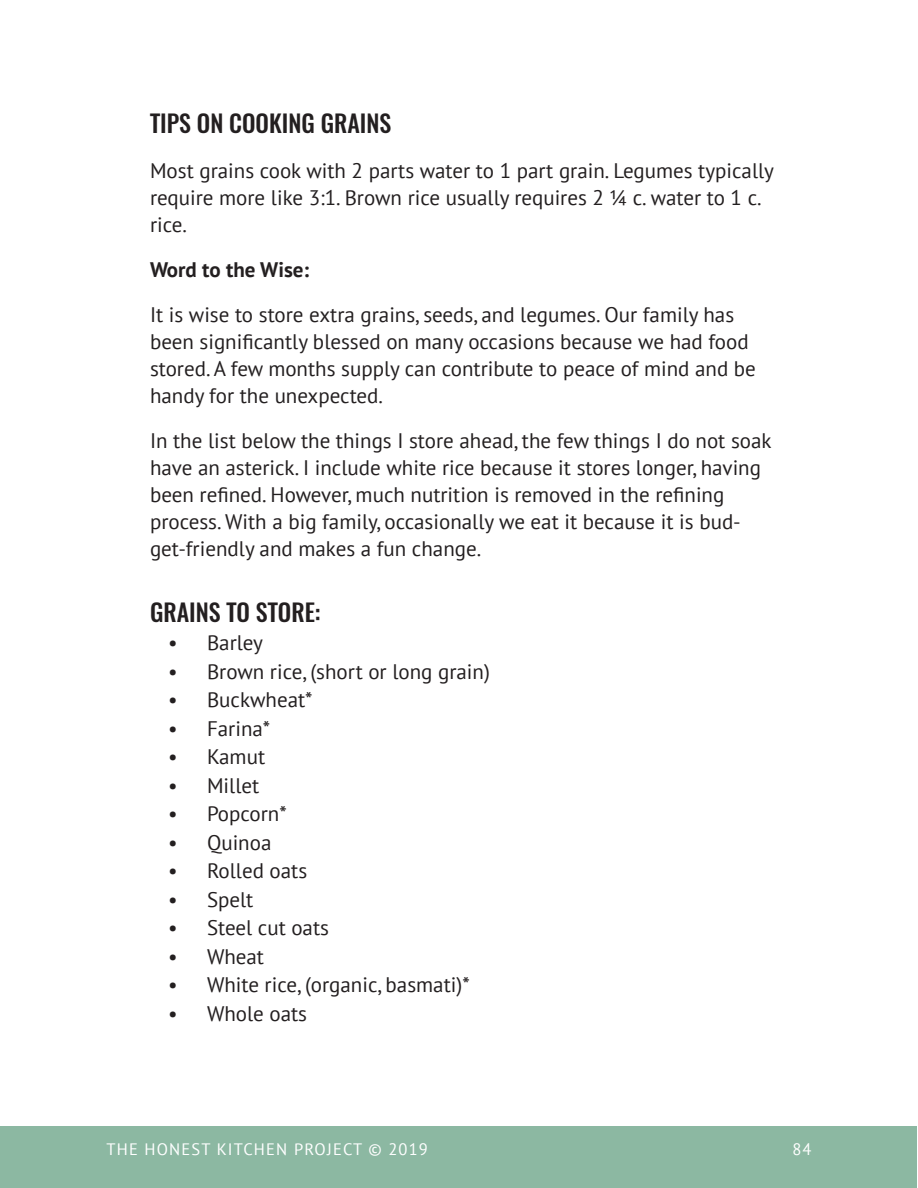
<style>
.page{position:relative;width:918px;height:1188px;background:#fff}
.page>*{position:absolute;margin:0;border:0;box-sizing:border-box;transform-origin:0 0}
.OSWALD_SUBHEADING{font:500 24px "Oswald";color:#231f20}
.MAIN_PARAGRAPH{font:21px/27px "PT Sans";color:#231f20}
.MAIN_PARAGRAPH-2{font:700 21px "PT Sans";color:#231f20}
.t1{font:16.5px "PT Sans";letter-spacing:.07em;color:#fff}
</style>
<div class="page">
<div style="left:1px;top:1127px;width:916px;height:61px;background:#8cb8a2"></div>
<p class="OSWALD_SUBHEADING" style="left:150px;top:106px;width:243px">TIPS ON COOKING GRAINS</p>
<p class="MAIN_PARAGRAPH" style="left:150px;top:156px;width:626px">Most grains cook with 2 parts water to 1 part grain. Legumes typically require more like 3:1. Brown rice usually requires 2 ¼ c. water to 1 c. rice.</p>
<p class="MAIN_PARAGRAPH-2" style="left:150px;top:255px;width:161px">Word to the Wise:</p>
<p class="MAIN_PARAGRAPH" style="left:150px;top:300px;width:607px">It is wise to store extra grains, seeds, and legumes. Our family has been significantly blessed on many occasions because we had food stored. A few months supply can contribute to peace of mind and be handy for the unexpected.</p>
<p class="MAIN_PARAGRAPH" style="left:150px;top:426px;width:623px">In the list below the things I store ahead, the few things I do not soak have an asterick. I include white rice because it stores longer, having been refined. However, much nutrition is removed in the refining process. With a big family, occasionally we eat it because it is bud&shy;get-friendly and makes a fun change.</p>
<p class="OSWALD_SUBHEADING" style="left:150px;top:595px;width:172px">GRAINS TO STORE:</p>
<p class="MAIN_PARAGRAPH" style="left:168px;top:629px;width:96px">• Barley</p>
<p class="MAIN_PARAGRAPH" style="left:168px;top:657px;width:323px">• Brown rice, (short or long grain)</p>
<p class="MAIN_PARAGRAPH" style="left:168px;top:686px;width:146px">• Buckwheat*</p>
<p class="MAIN_PARAGRAPH" style="left:168px;top:714px;width:104px">• Farina*</p>
<p class="MAIN_PARAGRAPH" style="left:168px;top:743px;width:99px">• Kamut</p>
<p class="MAIN_PARAGRAPH" style="left:168px;top:771px;width:93px">• Millet</p>
<p class="MAIN_PARAGRAPH" style="left:168px;top:800px;width:120px">• Popcorn*</p>
<p class="MAIN_PARAGRAPH" style="left:168px;top:828px;width:105px">• Quinoa</p>
<p class="MAIN_PARAGRAPH" style="left:168px;top:857px;width:141px">• Rolled oats</p>
<p class="MAIN_PARAGRAPH" style="left:168px;top:885px;width:87px">• Spelt</p>
<p class="MAIN_PARAGRAPH" style="left:168px;top:914px;width:163px">• Steel cut oats</p>
<p class="MAIN_PARAGRAPH" style="left:168px;top:942px;width:98px">• Wheat</p>
<p class="MAIN_PARAGRAPH" style="left:168px;top:971px;width:303px">• White rice, (organic, basmati)*</p>
<p class="MAIN_PARAGRAPH" style="left:168px;top:999px;width:141px">• Whole oats</p>
<p class="t1" style="left:106px;top:1139px;width:323px">THE HONEST KITCHEN PROJECT © 2019</p>
<p class="t1" style="left:792px;top:1139px;width:21px">84</p>
</div>
